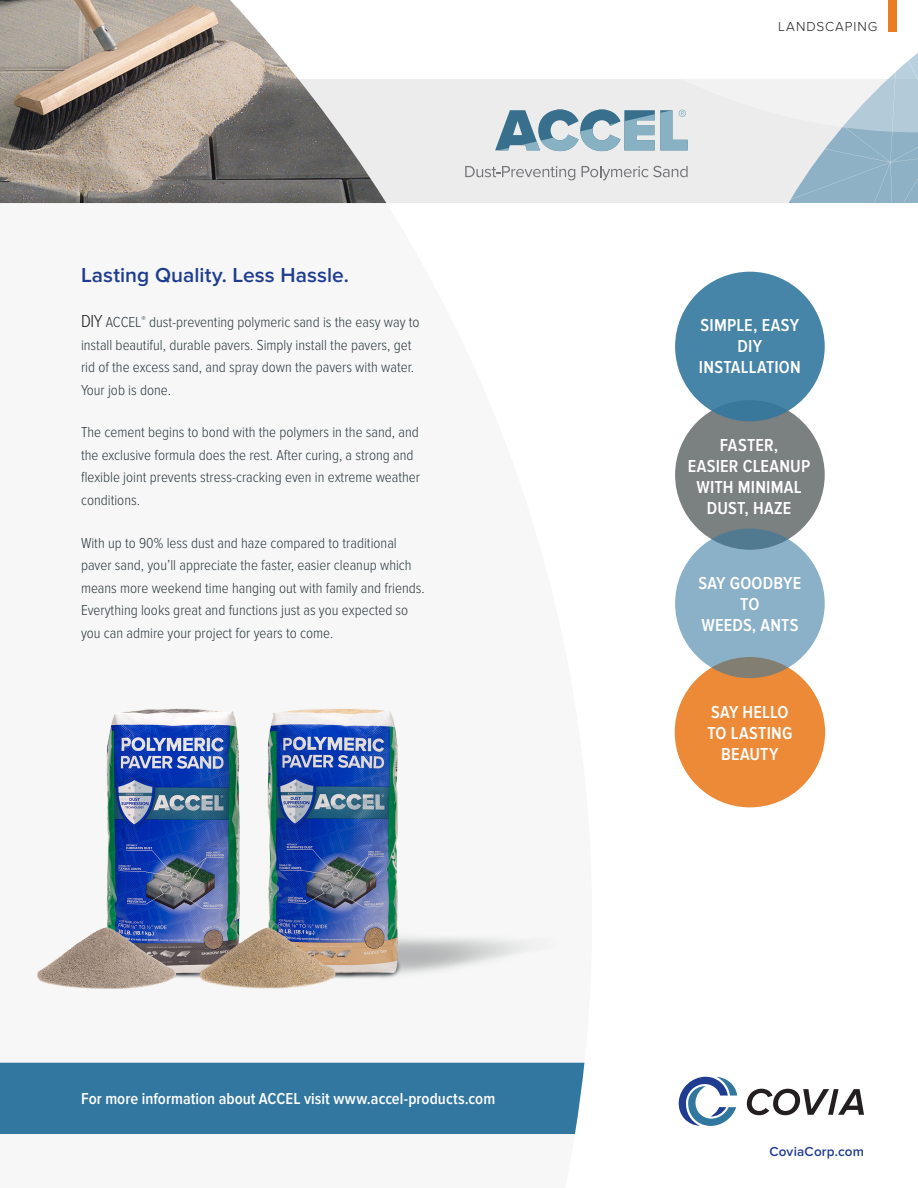
<style>
.page{position:relative;width:918px;height:1188px;background:#fff}
.page>*{position:absolute;margin:0;border:0;box-sizing:border-box;transform-origin:0 0}
.Body_Copy{font:600 21px "Proxima Nova";letter-spacing:.005em;color:#1f3c91}
.t1{font:600 18px/21px "Proxima Nova Cond";letter-spacing:.01em;color:#fff;text-align:center}
.t2{font:600 16.5px "Proxima Nova Cond";color:#fff}
.Body_Copy-2{font:300 15px/22.5px "Proxima Nova Cond";color:#2f3b41}
.t3{font:600 13.5px "Proxima Nova";letter-spacing:.015em;color:#1f3c91}
.t4{font:300 13.5px "Proxima Nova";letter-spacing:.07em;color:#231f20}
.s1{font-size:18px;color:#231f20}
</style>
<div class="page">
<div style="left:0;top:79px;width:918px;height:123px;background:#ececec"></div>
<img style="left:0;top:0;width:386px;height:203px">
<div style="left:0;top:1063px;width:584px;height:71px;background:#32779f"></div>
<div style="left:675px;top:400px;width:150px;height:150px;background:#7b8080;border-radius:50%"></div>
<div style="left:675px;top:657px;width:150px;height:150px;background:#ec8a38;border-radius:50%"></div>
<svg style="left:675px;top:529px;width:150px;height:149px;background:#86aabf"></svg>
<div style="left:675px;top:272px;width:150px;height:149px;background:linear-gradient(to right,#4583a7,#4885a9);border-radius:50%"></div>
<svg style="left:747px;top:1089px;width:117px;height:26px"></svg>
<svg style="left:679px;top:1077px;width:58px;height:49px"></svg>
<svg style="left:465px;top:0;width:453px;height:202px"></svg>
<img style="left:37px;top:708px;width:522px;height:281px">
<p class="Body_Copy" style="left:81px;top:263px;width:269px">Lasting Quality. Less Hassle.</p>
<p class="Body_Copy-2" style="left:81px;top:311px;width:340px"><span class="s1">DIY</span> ACCEL<sup>®</sup> dust-preventing polymeric sand is the easy way to install beautiful, durable pavers. Simply install the pavers, get rid of the excess sand, and spray down the pavers with water.<br>Your job is done.</p>
<p class="Body_Copy-2" style="left:81px;top:421px;width:341px">The cement begins to bond with the polymers in the sand, and the exclusive formula does the rest. After curing, a strong and flexible joint prevents stress-cracking even in extreme weather conditions.</p>
<p class="Body_Copy-2" style="left:81px;top:532px;width:345px">With up to 90% less dust and haze compared to traditional paver sand, you’ll appreciate the faster, easier cleanup which means more weekend time hanging out with family and friends.<br>Everything looks great and functions just as you expected so you can admire your project for years to come.</p>
<p class="t2" style="left:81px;top:1089px;width:416px">For more information about ACCEL visit www.accel-products.com</p>
<p class="t4" style="left:778px;top:19px;width:101px">LANDSCAPING</p>
<p class="t1" style="left:701px;top:315px;width:100px">SIMPLE, EASY</p>
<p class="t1" style="left:699px;top:336px;width:103px">DIY<br>INSTALLATION</p>
<p class="t1" style="left:688px;top:435px;width:124px">FASTER,<br>EASIER CLEANUP<br>WITH MINIMAL<br>DUST, HAZE</p>
<p class="t1" style="left:698px;top:573px;width:104px">SAY GOODBYE<br>TO<br>WEEDS, ANTS</p>
<p class="t1" style="left:707px;top:702px;width:87px">SAY HELLO<br>TO LASTING<br>BEAUTY</p>
<p class="t3" style="left:769px;top:1144px;width:96px">CoviaCorp.com</p>
</div>
